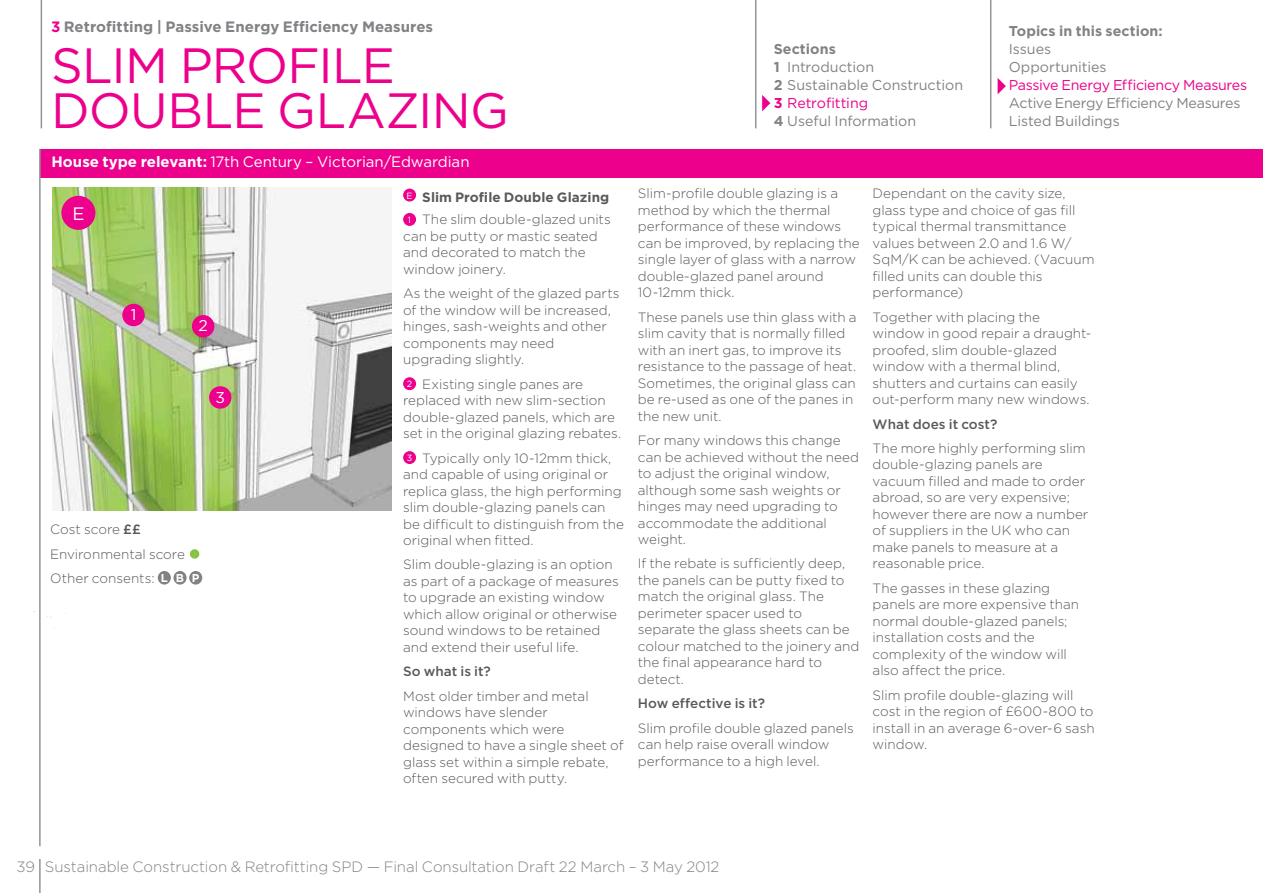
<style>
.page{position:relative;width:1263px;height:893px;background:#fff}
.page>*{position:absolute;margin:0;border:0;box-sizing:border-box;transform-origin:0 0}
.t1{font:49.5px/45px "Gotham";letter-spacing:-.015em;color:#ec008c}
.t2{font:18px "Gotham";color:#fff}
.t3{font:15.6px "Gotham";color:#fff}
.t4{font:300 15px "Gotham";letter-spacing:-.005em;color:#808285}
.t5{font:15px "Gotham";letter-spacing:-.01em;color:#fff}
.t6{font:700 15px "Gotham";color:#808285}
.t7{font:14.25px/18px "Gotham";letter-spacing:-.005em;color:#808285}
.t8{font:14.25px "Gotham";letter-spacing:-.02em;color:#ec008c}
.t9{font:700 14.25px "Gotham";letter-spacing:.005em;color:#808285}
.t10{font:300 13.5px/16.5px "Gotham";color:#58595b}
.t11{font:500 13.5px "Gotham";color:#58595b}
.s1{color:#ec008c}
.s2{font-weight:700}
.s3{font-weight:500}
.s4{color:#85c441}
.s5{font-weight:700;font-size:11.4px;color:#fff}
.s6{font-weight:400;font-size:9px;color:#fff}
.s7{font-weight:700;color:#ec008c}
</style>
<div class="page">
<div style="left:41px;top:149px;width:1222px;height:28px;background:#ec008c"></div>
<hr style="left:755px;top:0;width:1px;height:128px;background:#939598">
<hr style="left:41px;top:0;width:1px;height:128px;background:#939598">
<hr style="left:39px;top:859px;width:2px;height:34px;background:#939598">
<hr style="left:39px;top:149px;width:2px;height:697px;background:#939598">
<hr style="left:990px;top:0;width:1px;height:128px;background:#939598">
<svg style="left:762px;top:95px;width:8px;height:16px"></svg>
<svg style="left:998px;top:78px;width:8px;height:16px"></svg>
<div style="left:403px;top:189px;width:13px;height:13px;background:#ec008c;border-radius:50%"></div>
<div style="left:403px;top:213px;width:13px;height:13px;background:#ec008c;border-radius:50%"></div>
<div style="left:403px;top:377px;width:13px;height:13px;background:#ec008c;border-radius:50%"></div>
<div style="left:403px;top:451px;width:13px;height:13px;background:#ec008c;border-radius:50%"></div>
<img style="left:52px;top:187px;width:339px;height:323px">
<div style="left:61px;top:196px;width:34px;height:34px;background:#ec008c;border-radius:50%"></div>
<div style="left:122px;top:304px;width:23px;height:22px;background:#ec008c;border-radius:50%"></div>
<div style="left:192px;top:315px;width:22px;height:22px;background:#ec008c;border-radius:50%"></div>
<div style="left:209px;top:386px;width:22px;height:23px;background:#ec008c;border-radius:50%"></div>
<div style="left:190px;top:549px;width:9px;height:10px;border:6px solid #85c441;border-radius:2px"></div>
<div style="left:158px;top:571px;width:13px;height:14px;background:#808285;border-radius:50%"></div>
<div style="left:173px;top:571px;width:14px;height:14px;background:#808285;border-radius:50%"></div>
<div style="left:189px;top:571px;width:13px;height:14px;background:#808285;border-radius:50%"></div>
<p class="t6" style="left:51px;top:18px;width:384px"><span class="s1">3</span> Retrofitting | Passive Energy Efficiency Measures</p>
<h1 class="t1" style="left:51px;top:42px;width:459px">SLIM PROFILE<br>DOU BLE GLAZING</h1>
<p class="t5" style="left:51px;top:153px;width:420px"><span class="s2">House type relevant:</span> 17th Century – Victorian/Edwardian</p>
<h2 class="t2" style="left:73px;top:203px;width:11px">E</h2>
<p class="t3" style="left:131px;top:306px;width:7px">1</p>
<p class="t3" style="left:198px;top:317px;width:11px">2</p>
<p class="t3" style="left:215px;top:388px;width:11px">3</p>
<p class="t10" style="left:50px;top:517px;width:151px;line-height:24.5px">Cost score <span class="s3">££<br></span>Environmental score <span class="s4">•<br></span>Other consents: <span class="s5">L B P</span></p>
<p class="t10" style="left:407px;top:185px;width:206px;line-height:23px"><sup>E</sup> <span class="s2">Slim Profile Double Glazing<br></span><span class="s6">1</span> The slim double-glazed units</p>
<p class="t10" style="left:403px;top:228px;width:196px">can be putty or mastic seated and decorated to match the window joinery.</p>
<p class="t10" style="left:403px;top:285px;width:218px">As the weight of the glazed parts of the window will be increased, hinges, sash-weights and other components may need upgrading slightly.</p>
<p class="t10" style="left:403px;top:375px;width:220px"><span class="s6">2</span> Existing single panes are replaced with new slim-section double-glazed panels, which are set in the original glazing rebates.</p>
<p class="t10" style="left:403px;top:449px;width:222px"><span class="s6">3</span> Typically only 10-12mm thick, and capable of using original or replica glass, the high performing slim double-glazing panels can be difficult to distinguish from the original when fitted.</p>
<p class="t10" style="left:403px;top:556px;width:217px">Slim double-glazing is an option as part of a package of measures to upgrade an existing window which allow original or otherwise sound windows to be retained and extend their useful life.</p>
<p class="t11" style="left:403px;top:664px;width:89px">So what is it?</p>
<p class="t10" style="left:403px;top:687px;width:222px">Most older timber and metal windows have slender components which were designed to have a single sheet of glass set within a simple rebate, often secured with putty.</p>
<p class="t7" style="left:774px;top:40px;width:191px"><span class="s2">Sections<br>1</span> Introduction<br><span class="s2">2</span> Sustainable Construction<br><span class="s7">3</span> <span class="s1">Retrofitting<br></span><span class="s2">4</span> Useful Information</p>
<p class="t9" style="left:1009px;top:23px;width:156px">Topics in this section:</p>
<p class="t7" style="left:1009px;top:40px;width:99px">Issues<br>Opportunities</p>
<p class="t8" style="left:1009px;top:77px;width:240px">Passive Energy Efficiency Measures</p>
<p class="t7" style="left:1009px;top:94px;width:233px">Active Energy Efficiency Measures<br>Listed Buildings</p>
<p class="t10" style="left:638px;top:185px;width:223px">Slim-profile double glazing is a method by which the thermal performance of these windows can be improved, by replacing the single layer of glass with a narrow double-glazed panel around<br>10-12mm thick.</p>
<p class="t10" style="left:638px;top:309px;width:220px">These panels use thin glass with a slim cavity that is normally filled with an inert gas, to improve its resistance to the passage of heat.<br>Sometimes, the original glass can be re-used as one of the panes in the new unit.</p>
<p class="t10" style="left:638px;top:432px;width:223px">For many windows this change can be achieved without the need to adjust the original window, although some sash weights or hinges may need upgrading to accommodate the additional weight.</p>
<p class="t10" style="left:638px;top:555px;width:223px">If the rebate is sufficiently deep, the panels can be putty fixed to match the original glass. The perimeter spacer used to separate the glass sheets can be colour matched to the joinery and the final appearance hard to detect.</p>
<p class="t11" style="left:638px;top:696px;width:129px">H ow effective is it?</p>
<p class="t10" style="left:638px;top:719px;width:217px">Slim profile double glazed panels can help raise overall window performance to a high level.</p>
<p class="t10" style="left:873px;top:185px;width:223px">Dependant on the cavity size, glass type and choice of gas fill typical thermal transmittance values between 2.0 and 1.6 W/<br>SqM/K can be achieved. (Vacuum filled units can double this performance)</p>
<p class="t10" style="left:873px;top:308px;width:220px">Together with placing the window in good repair a draught&shy;proofed, slim double-glazed window with a thermal blind, shutters and curtains can easily out-perform many new windows.</p>
<p class="t11" style="left:873px;top:416px;width:126px">What does it cost?</p>
<p class="t10" style="left:873px;top:440px;width:217px">The more highly performing slim double-glazing panels are vacuum filled and made to order abroad, so are very expensive; however there are now a number of suppliers in the UK who can make panels to measure at a reasonable price.</p>
<p class="t10" style="left:873px;top:580px;width:208px">The gasses in these glazing panels are more expensive than normal double-glazed panels; installation costs and the complexity of the window will also affect the price.</p>
<p class="t10" style="left:873px;top:686px;width:223px">Slim profile double-glazing will cost in the region of £600-800 to install in an average 6-over-6 sash window.</p>
<p class="t4" style="left:16px;top:858px;width:704px">39 Sustainable Construction &amp; Retrofitting SPD — Final Consultation Draft 22 March – 3 May 2012</p>
</div>
